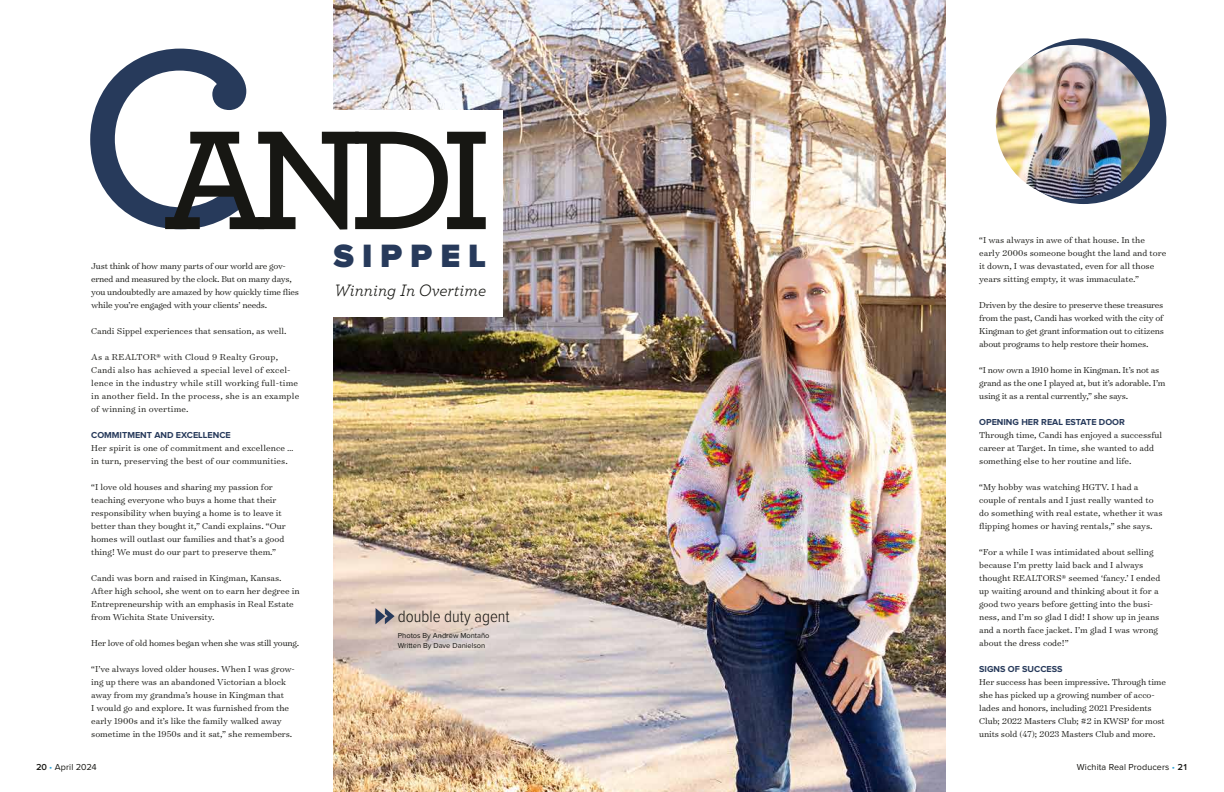
<style>
.page{position:relative;width:1224px;height:792px;background:#fff}
.page>*{position:absolute;margin:0;border:0;box-sizing:border-box;transform-origin:0 0}
.t1{font:600 148px "Archer Pro";color:#171713}
.t2{font:900 33.5px "Proxima Nova";letter-spacing:.235em;color:#273a5b}
.t3{font:italic 17.3px "Archer Pro";color:#171713}
.t4{font:300 17px "Proxima Nova Cond";color:#171713}
.t5{font:300 9.8px/13px "Surveyor Text";color:#171713}
.t6{font:300 9.8px/13px "Surveyor Text";letter-spacing:-.02em;color:#171713}
.t7{font:300 9.8px/13px "Surveyor Text";letter-spacing:.02em;color:#171713}
.t8{font:700 9px "Proxima Nova";color:#273a5b}
.t9{font:9px "Proxima Nova";letter-spacing:.01em;color:#171713}
.t10{font:7.5px/10px "Proxima Nova";color:#171713}
.s1{font-size:265px;color:#273a5b}
.s2{font-weight:600}
.s3{color:#31a5d9}
</style>
<div class="page">
<div style="left:1001px;top:38px;width:165px;height:166px;background:#273a5b;border-radius:50%"></div>
<img style="left:334px;top:0;width:612px;height:792px">
<img style="left:996px;top:45px;width:154px;height:154px;border-radius:77px">
<svg style="left:376px;top:608px;width:19px;height:16px"></svg>
<div style="left:312px;top:111px;width:191px;height:206px;background:#fff"></div>
<h1 class="t1" style="left:76px;top:69px;width:417px"><span class="s1">C</span>ANDI</h1>
<h2 class="t2" style="left:334px;top:241px;width:154px">SIPPEL</h2>
<h3 class="t3" style="left:334px;top:278px;width:154px">Winning In Overtime</h3>
<p class="t6" style="left:91px;top:259px;width:209px">Just think of how many parts of our world are gov&shy;erned and measured by the clock. But on many days, you undoubtedly are amazed by how quickly time flies while you’re engaged with your clients’ needs.</p>
<p class="t5" style="left:91px;top:324px;width:197px">Candi Sippel experiences that sensation, as well.</p>
<p class="t7" style="left:91px;top:350px;width:210px">As a REALTOR® with Cloud 9 Realty Group, Candi also has achieved a special level of excel&shy;lence in the industry while still working full-time in another field. In the process, she is an example of winning in overtime.</p>
<p class="t8" style="left:91px;top:431px;width:141px">COMMITMENT AND EXCELLENCE</p>
<p class="t5" style="left:91px;top:441px;width:204px">Her spirit is one of commitment and excellence … in turn, preserving the best of our communities.</p>
<p class="t5" style="left:91px;top:480px;width:196px">“I love old houses and sharing my passion for teaching everyone who buys a home that their responsibility when buying a home is to leave it better than they bought it,” Candi explains. “Our homes will outlast our families and that’s a good thing! We must do our part to preserve them.”</p>
<p class="t5" style="left:91px;top:571px;width:210px">Candi was born and raised in Kingman, Kansas.<br>After high school, she went on to earn her degree in Entrepreneurship with an emphasis in Real Estate from Wichita State University.</p>
<p class="t6" style="left:91px;top:636px;width:210px">Her love of old homes began when she was still young.</p>
<p class="t5" style="left:91px;top:662px;width:205px">“I’ve always loved older houses. When I was grow&shy;ing up there was an abandoned Victorian a block away from my grandma’s house in Kingman that<br>I would go and explore. It was furnished from the early 1900s and it’s like the family walked away sometime in the 1950s and it sat,” she remembers.</p>
<h3 class="t4" style="left:398px;top:608px;width:113px">double duty agent</h3>
<p class="t10" style="left:398px;top:631px;width:93px">Photos By Andrew Montaño<br>Written By Dave Danielson</p>
<p class="t5" style="left:979px;top:233px;width:189px">“I was always in awe of that house. In the early 2000s someone bought the land and tore it down, I was devastated, even for all those years sitting empty, it was immaculate.”</p>
<p class="t5" style="left:979px;top:298px;width:186px;text-align:justify">Driven by the desire to preserve these treasures from the past, Candi has worked with the city of Kingman to get grant information out to citizens about programs to help restore their homes.</p>
<p class="t6" style="left:979px;top:363px;width:188px">“I now own a 1910 home in Kingman. It’s not as grand as the one I played at, but it’s adorable. I’m using it as a rental currently,” she says.</p>
<p class="t8" style="left:979px;top:418px;width:147px">OPENING HER REAL ESTATE DOOR</p>
<p class="t5" style="left:979px;top:428px;width:184px">Through time, Candi has enjoyed a successful career at Target. In time, she wanted to add something else to her routine and life.</p>
<p class="t5" style="left:979px;top:480px;width:185px">“My hobby was watching HGTV. I had a couple of rentals and I just really wanted to do something with real estate, whether it was flipping homes or having rentals,” she says.</p>
<p class="t5" style="left:979px;top:545px;width:183px">“For a while I was intimidated about selling because I’m pretty laid back and I always thought REALTORS® seemed ‘fancy.’ I ended up waiting around and thinking about it for a good two years before getting into the busi&shy;ness, and I’m so glad I did! I show up in jeans and a north face jacket. I’m glad I was wrong about the dress code!”</p>
<p class="t8" style="left:979px;top:665px;width:85px">SIGNS OF SUCCESS</p>
<p class="t5" style="left:979px;top:675px;width:188px">Her success has been impressive. Through time she has picked up a growing number of acco&shy;lades and honors, including 2021 Presidents Club; 2022 Masters Club; #2 in KWSP for most units sold (47); 2023 Masters Club and more.</p>
<p class="t9" style="left:36px;top:762px;width:62px"><span class="s2">20</span> <span class="s3">•</span> April 2024</p>
<p class="t9" style="left:1077px;top:762px;width:113px">Wichita Real Producers <span class="s3">•</span> <span class="s2">21</span></p>
</div>
